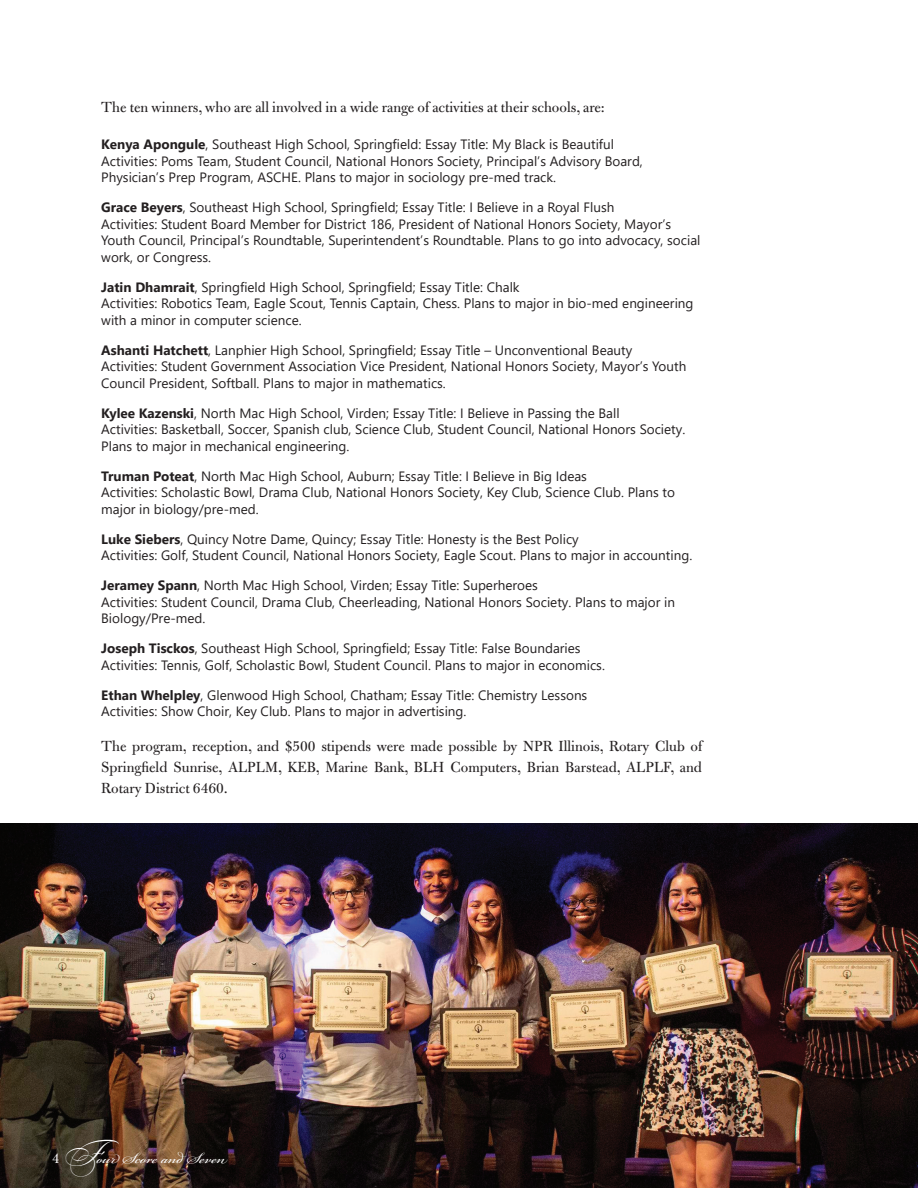
<style>
.page{position:relative;width:918px;height:1188px;background:#fff}
.page>*{position:absolute;margin:0;border:0;box-sizing:border-box;transform-origin:0 0}
.t1{font:24px "Bickham Script Pro";color:#fff}
._04_Body_Copy{font:15.75px/21px "Bulmer MT Std";color:#231f20;text-align:justify}
._04_Body_Copy-2{font:13.5px/16.5px "Segoe UI";color:#231f20}
.s1{font-weight:700}
.s2{font-family:"Bulmer MT Std";font-size:15px}
.s3{font-family:"Bickham Script MM Sw Caps"}
</style>
<div class="page">
<img style="left:0;top:824px;width:918px;height:364px">
<p class="_04_Body_Copy" style="left:101px;top:97px;width:505px">The ten winners, who are all involved in a wide range of activities at their schools, are:</p>
<p class="_04_Body_Copy-2" style="left:101px;top:135px;width:543px"><span class="s1">Kenya Apongule</span>, Southeast High School, Springfield: Essay Title: My Black is Beautiful<br>Activities: Poms Team, Student Council, National Honors Society, Principal’s Advisory Board,<br>Physician’s Prep Program, ASCHE. Plans to major in sociology pre-med track.</p>
<p class="_04_Body_Copy-2" style="left:101px;top:198px;width:601px"><span class="s1">Grace Beyers</span>, Southeast High School, Springfield; Essay Title: I Believe in a Royal Flush<br>Activities: Student Board Member for District 186, President of National Honors Society, Mayor’s Youth Council, Principal’s Roundtable, Superintendent’s Roundtable. Plans to go into advocacy, social work, or Congress.</p>
<p class="_04_Body_Copy-2" style="left:101px;top:278px;width:594px"><span class="s1">Jatin Dhamrait</span>, Springfield High School, Springfield; Essay Title: Chalk<br>Activities: Robotics Team, Eagle Scout, Tennis Captain, Chess. Plans to major in bio-med engineering with a minor in computer science.</p>
<p class="_04_Body_Copy-2" style="left:101px;top:341px;width:587px"><span class="s1">Ashanti Hatchett</span>, Lanphier High School, Springfield; Essay Title – Unconventional Beauty<br>Activities: Student Government Association Vice President, National Honors Society, Mayor’s Youth<br>Council President, Softball. Plans to major in mathematics.</p>
<p class="_04_Body_Copy-2" style="left:101px;top:404px;width:586px"><span class="s1">Kylee Kazenski</span>, North Mac High School, Virden; Essay Title: I Believe in Passing the Ball<br>Activities: Basketball, Soccer, Spanish club, Science Club, Student Council, National Honors Society.<br>Plans to major in mechanical engineering.</p>
<p class="_04_Body_Copy-2" style="left:101px;top:467px;width:575px"><span class="s1">Truman Poteat</span>, North Mac High School, Auburn; Essay Title: I Believe in Big Ideas<br>Activities: Scholastic Bowl, Drama Club, National Honors Society, Key Club, Science Club. Plans to major in biology/pre-med.</p>
<p class="_04_Body_Copy-2" style="left:101px;top:530px;width:593px"><span class="s1">Luke Siebers</span>, Quincy Notre Dame, Quincy; Essay Title: Honesty is the Best Policy<br>Activities: Golf, Student Council, National Honors Society, Eagle Scout. Plans to major in accounting.</p>
<p class="_04_Body_Copy-2" style="left:101px;top:576px;width:575px"><span class="s1">Jeramey Spann</span>, North Mac High School, Virden; Essay Title: Superheroes<br>Activities: Student Council, Drama Club, Cheerleading, National Honors Society. Plans to major in<br>Biology/Pre-med.</p>
<p class="_04_Body_Copy-2" style="left:101px;top:639px;width:505px"><span class="s1">Joseph Tisckos</span>, Southeast High School, Springfield; Essay Title: False Boundaries<br>Activities: Tennis, Golf, Scholastic Bowl, Student Council. Plans to major in economics.</p>
<p class="_04_Body_Copy-2" style="left:101px;top:686px;width:488px"><span class="s1">Ethan Whelpley</span>, Glenwood High School, Chatham; Essay Title: Chemistry Lessons<br>Activities: Show Choir, Key Club. Plans to major in advertising.</p>
<p class="_04_Body_Copy" style="left:101px;top:736px;width:604px">The program, reception, and $500 stipends were made possible by NPR Illinois, Rotary Club of Springfield Sunrise, ALPLM, KEB, Marine Bank, BLH Computers, Brian Barstead, ALPLF, and Rotary District 6460.</p>
<p class="t1" style="left:52px;top:1140px;width:177px"><span class="s2">4</span> <span class="s3">F</span>our Score and Seven</p>
</div>
